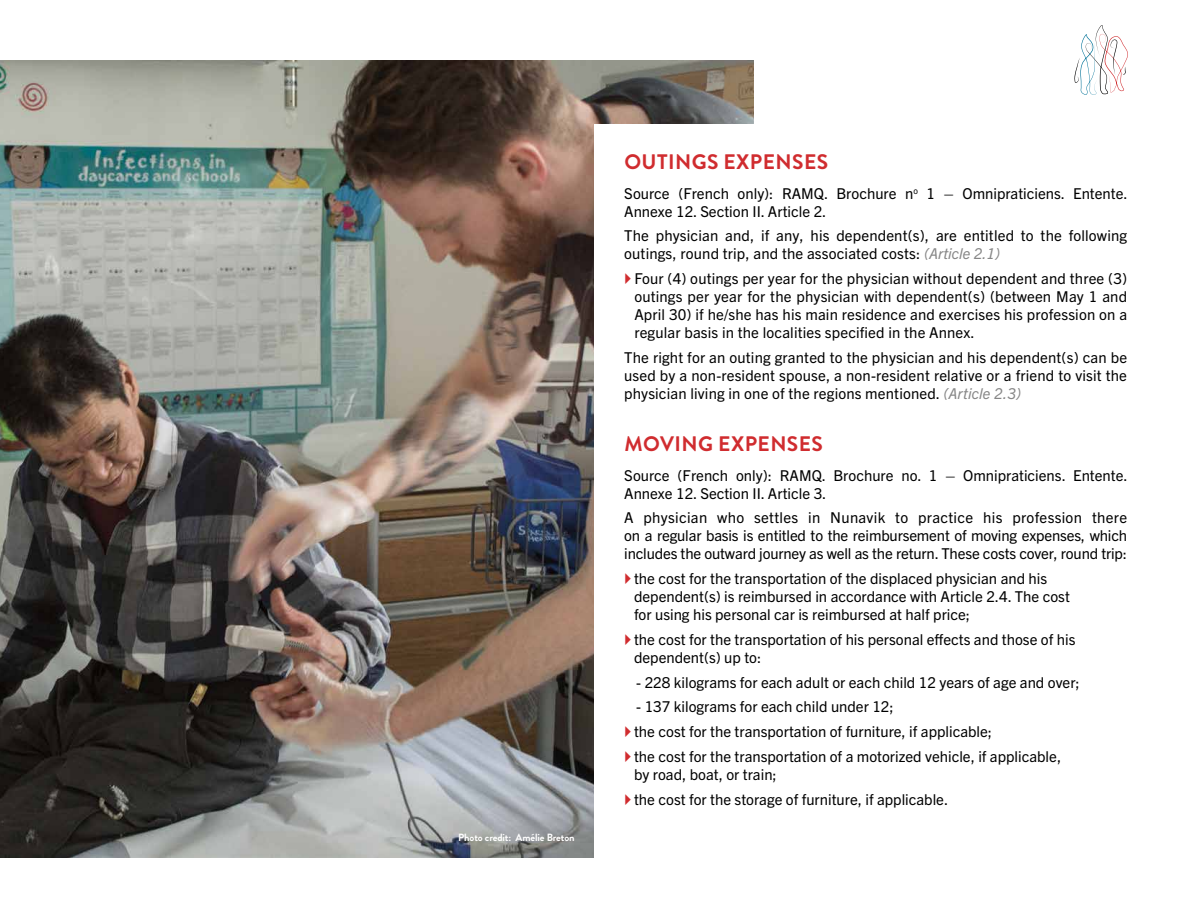
<style>
.page{position:relative;width:1188px;height:918px;background:#fff}
.page>*{position:absolute;margin:0;border:0;box-sizing:border-box;transform-origin:0 0}
.t1{font:700 21px "Brandon Grotesque";letter-spacing:.02em;color:#d02c2f}
.t2{font:15px/18px "Trade Gothic Next LT Pro";color:#000}
.t3{font:700 10.5px "Brandon Grotesque";letter-spacing:-.01em;color:#fff}
.s1{font-style:italic;color:#878787}
</style>
<div class="page">
<img style="left:0;top:60px;width:754px;height:798px">
<div style="left:594px;top:124px;width:563px;height:736px;background:#fff"></div>
<svg style="left:1074px;top:25px;width:54px;height:70px"></svg>
<p class="t3" style="left:458px;top:830px;width:118px">Photo credit: Amélie Breton</p>
<h1 class="t1" style="left:624px;top:147px;width:205px">OUTINGS EXPENSES</h1>
<p class="t2" style="left:624px;top:183px;width:505px">Source (French only): RAMQ. Brochure n<sup>o</sup> 1 – Omnipraticiens. Entente.<br>Annexe 12. Section II. Article 2.</p>
<p class="t2" style="left:624px;top:226px;width:504px">The physician and, if any, his dependent(s), are entitled to the following outings, round trip, and the associated costs: <span class="s1">(Article 2.1)</span></p>
<p class="t2" style="left:634px;top:269px;width:494px;text-align:justify">Four (4) outings per year for the physician without dependent and three (3) outings per year for the physician with dependent(s) (between May 1 and April 30) if he/she has his main residence and exercises his profession on a regular basis in the localities specified in the Annex.</p>
<p class="t2" style="left:624px;top:348px;width:504px;text-align:justify">The right for an outing granted to the physician and his dependent(s) can be used by a non-resident spouse, a non-resident relative or a friend to visit the physician living in one of the regions mentioned. <span class="s1">(Article 2.3)</span></p>
<h1 class="t1" style="left:624px;top:429px;width:200px">MOVING EXPENSES</h1>
<p class="t2" style="left:624px;top:465px;width:505px">Source (French only): RAMQ. Brochure no. 1 – Omnipraticiens. Entente.<br>Annexe 12. Section II. Article 3.</p>
<p class="t2" style="left:624px;top:508px;width:504px;text-align:justify">A physician who settles in Nunavik to practice his profession there on a regular basis is entitled to the reimbursement of moving expenses, which includes the outward journey as well as the return. These costs cover, round trip:</p>
<p class="t2" style="left:634px;top:569px;width:437px">the cost for the transportation of the displaced physician and his dependent(s) is reimbursed in accordance with Article 2.4. The cost for using his personal car is reimbursed at half price;</p>
<p class="t2" style="left:634px;top:630px;width:443px">the cost for the transportation of his personal effects and those of his dependent(s) up to:</p>
<p class="t2" style="left:636px;top:672px;width:445px">- 228 kilograms for each adult or each child 12 years of age and over;</p>
<p class="t2" style="left:634px;top:694px;width:429px;line-height:24.8px">- 137 kilograms for each child under 12;<br>the cost for the transportation of furniture, if applicable;<br>the cost for the transportation of a motorized vehicle, if applicable,</p>
<p class="t2" style="left:634px;top:761px;width:316px;line-height:24.8px">by road, boat, or train;<br>the cost for the storage of furniture, if applicable.</p>
</div>
